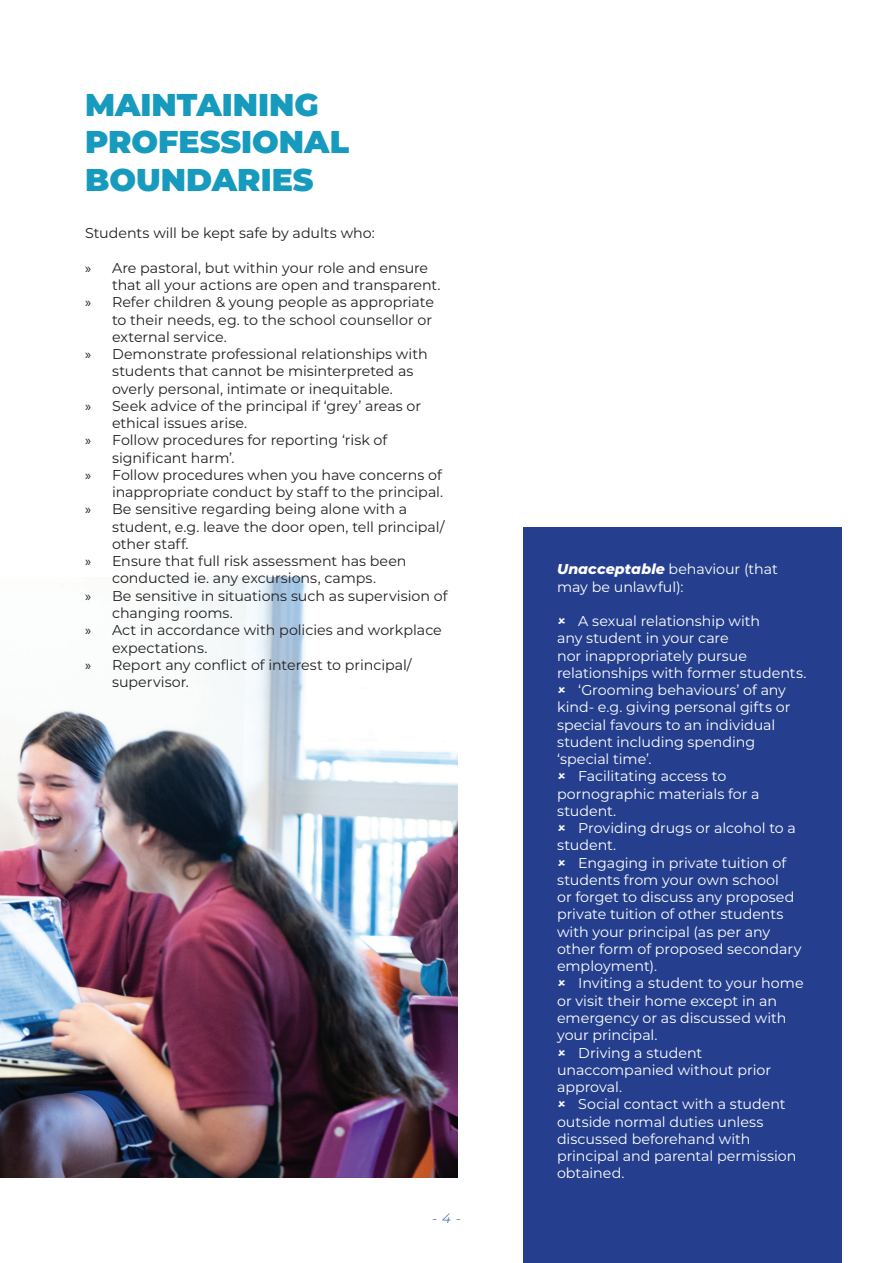
<style>
.page{position:relative;width:893px;height:1263px;background:#fff}
.page>*{position:absolute;margin:0;border:0;box-sizing:border-box;transform-origin:0 0}
.t1{font:900 31.5px/37.8px "Montserrat";color:#169abd}
.t2{font:14.25px "Montserrat";color:#231f20}
.t3{font:14.25px/17.2px "Montserrat";color:#fff}
.t4{font:italic 300 13.5px "Montserrat";color:#2056a6}
.s1{font-family:"Myriad Pro"}
.s2{font-weight:800;font-style:italic}
</style>
<div class="page">
<div style="left:523px;top:527px;width:319px;height:736px;background:#253f8e"></div>
<img style="left:0;top:578px;width:457px;height:600px">
<h1 class="t1" style="left:85px;top:83px;width:266px">MAINTAINING<br>PROFESSIONAL<br>BOUNDARIES</h1>
<p class="t2" style="left:85px;top:223px;width:291px">Students will be kept safe by adults who:</p>
<p class="t2" style="left:85px;top:258px;width:345px"><span class="s1">»</span> Are pastoral, but within your role and ensure</p>
<p class="t2" style="left:112px;top:275px;width:330px">that all your actions are open and transparent.</p>
<p class="t2" style="left:85px;top:292px;width:350px"><span class="s1">»</span> Refer children &amp; young people as appropriate</p>
<p class="t2" style="left:112px;top:310px;width:322px">to their needs, eg. to the school counsellor or</p>
<p class="t2" style="left:112px;top:327px;width:116px">external service.</p>
<p class="t2" style="left:85px;top:344px;width:344px"><span class="s1">»</span> Demonstrate professional relationships with</p>
<p class="t2" style="left:112px;top:361px;width:303px">students that cannot be misinterpreted as</p>
<p class="t2" style="left:112px;top:379px;width:282px">overly personal, intimate or inequitable.</p>
<p class="t2" style="left:85px;top:396px;width:338px"><span class="s1">»</span> Seek advice of the principal if ‘grey’ areas or</p>
<p class="t2" style="left:112px;top:413px;width:137px">ethical issues arise.</p>
<p class="t2" style="left:85px;top:431px;width:304px"><span class="s1">»</span> Follow procedures for reporting ‘risk of</p>
<p class="t2" style="left:112px;top:448px;width:124px">significant harm’.</p>
<p class="t2" style="left:85px;top:465px;width:358px"><span class="s1">»</span> Follow procedures when you have concerns of</p>
<p class="t2" style="left:112px;top:482px;width:333px">inappropriate conduct by staff to the principal.</p>
<p class="t2" style="left:85px;top:500px;width:324px"><span class="s1">»</span> Be sensitive regarding being alone with a</p>
<p class="t2" style="left:112px;top:517px;width:334px">student, e.g. leave the door open, tell principal/</p>
<p class="t2" style="left:112px;top:534px;width:78px">other staff.</p>
<p class="t2" style="left:85px;top:551px;width:323px"><span class="s1">»</span> Ensure that full risk assessment has been</p>
<p class="t2" style="left:112px;top:569px;width:265px">conducted ie. any excursions, camps.</p>
<p class="t2" style="left:85px;top:586px;width:364px"><span class="s1">»</span> Be sensitive in situations such as supervision of</p>
<p class="t2" style="left:112px;top:603px;width:122px">changing rooms.</p>
<p class="t2" style="left:85px;top:620px;width:358px"><span class="s1">»</span> Act in accordance with policies and workplace</p>
<p class="t2" style="left:112px;top:638px;width:97px">expectations.</p>
<p class="t2" style="left:85px;top:655px;width:328px"><span class="s1">»</span> Report any conflict of interest to principal/</p>
<p class="t2" style="left:112px;top:672px;width:78px">supervisor.</p>
<p class="t4" style="left:432px;top:1209px;width:30px">- 4 -</p>
<p class="t3" style="left:557px;top:560px;width:222px"><span class="s2">Unacceptable</span> behaviour (that may be unlawful):</p>
<p class="t3" style="left:578px;top:612px;width:183px">A sexual relationship with</p>
<p class="t3" style="left:557px;top:629px;width:173px">any student in your care</p>
<p class="t3" style="left:557px;top:646px;width:192px">nor inappropriately pursue</p>
<p class="t3" style="left:557px;top:664px;width:251px">relationships with former students.</p>
<p class="t3" style="left:578px;top:681px;width:209px">‘Grooming behaviours’ of any</p>
<p class="t3" style="left:557px;top:698px;width:235px">kind- e.g. giving personal gifts or</p>
<p class="t3" style="left:557px;top:715px;width:220px">special favours to an individual</p>
<p class="t3" style="left:557px;top:733px;width:200px">student including spending</p>
<p class="t3" style="left:557px;top:750px;width:96px">‘special time’.</p>
<p class="t3" style="left:578px;top:767px;width:149px">Facilitating access to</p>
<p class="t3" style="left:557px;top:784px;width:204px">pornographic materials for a</p>
<p class="t3" style="left:557px;top:802px;width:61px">student.</p>
<p class="t3" style="left:578px;top:819px;width:219px">Providing drugs or alcohol to a</p>
<p class="t3" style="left:557px;top:836px;width:61px">student.</p>
<p class="t3" style="left:578px;top:853px;width:209px">Engaging in private tuition of</p>
<p class="t3" style="left:557px;top:871px;width:223px">students from your own school</p>
<p class="t3" style="left:557px;top:888px;width:239px">or forget to discuss any proposed</p>
<p class="t3" style="left:557px;top:905px;width:228px">private tuition of other students</p>
<p class="t3" style="left:557px;top:922px;width:215px">with your principal (as per any</p>
<p class="t3" style="left:557px;top:940px;width:246px">other form of proposed secondary</p>
<p class="t3" style="left:557px;top:957px;width:101px">employment).</p>
<p class="t3" style="left:578px;top:974px;width:227px">Inviting a student to your home</p>
<p class="t3" style="left:557px;top:991px;width:221px">or visit their home except in an</p>
<p class="t3" style="left:557px;top:1009px;width:231px">emergency or as discussed with</p>
<p class="t3" style="left:557px;top:1026px;width:102px">your principal.</p>
<p class="t3" style="left:578px;top:1043px;width:125px">Driving a student</p>
<p class="t3" style="left:557px;top:1060px;width:216px">unaccompanied without prior</p>
<p class="t3" style="left:557px;top:1078px;width:67px">approval.</p>
<p class="t3" style="left:578px;top:1095px;width:209px">Social contact with a student</p>
<p class="t3" style="left:557px;top:1112px;width:208px">outside normal duties unless</p>
<p class="t3" style="left:557px;top:1129px;width:195px">discussed beforehand with</p>
<p class="t3" style="left:557px;top:1147px;width:241px">principal and parental permission</p>
<p class="t3" style="left:557px;top:1164px;width:69px">obtained.</p>
</div>
